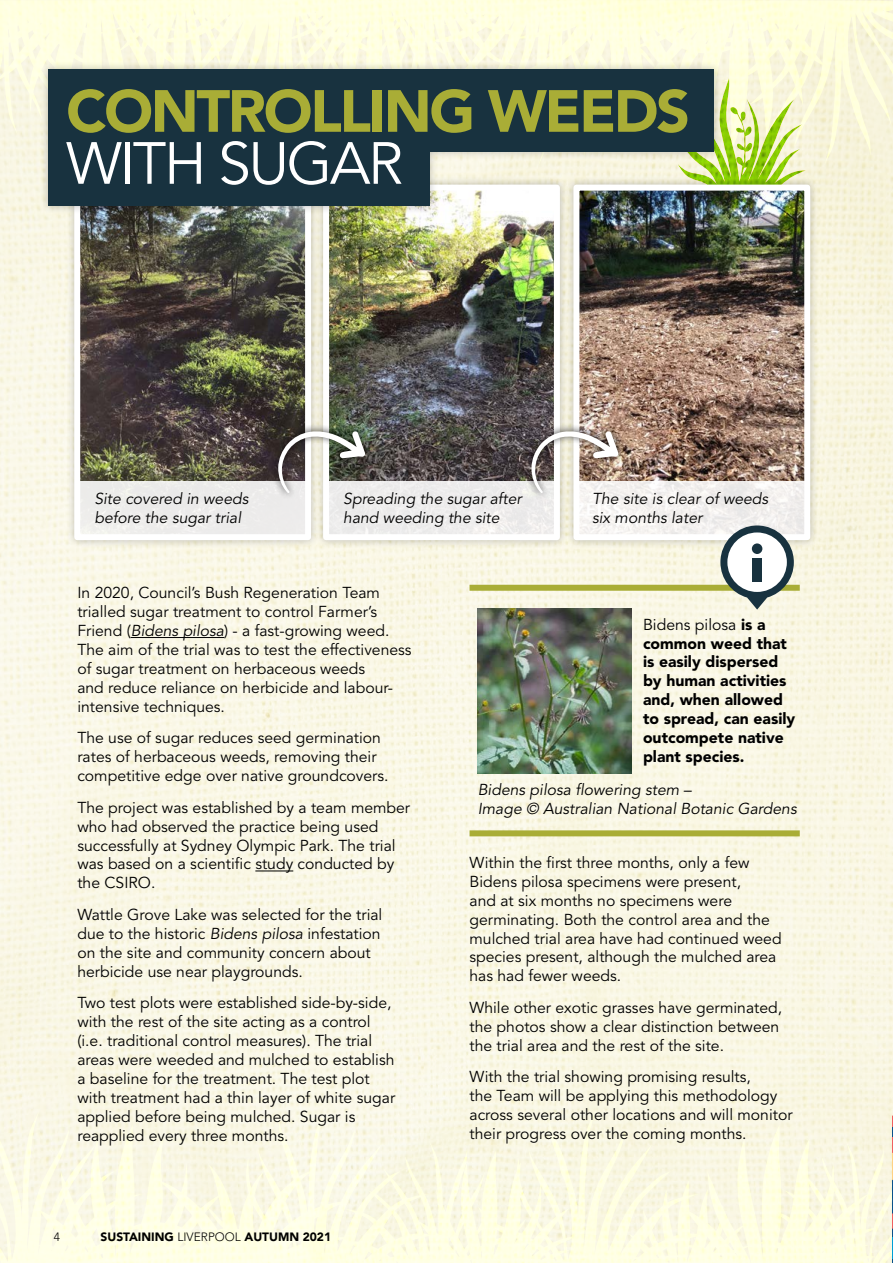
<style>
.page{position:relative;width:893px;height:1263px;background:#fff}
.page>*{position:absolute;margin:0;border:0;box-sizing:border-box;transform-origin:0 0}
.t1{font:900 58.8px "Avenir LT Std";letter-spacing:-.04em;color:#a9ad36}
.t2{font:58.8px "Avenir LT Std";letter-spacing:-.04em;color:#fff}
.t3{font:15.75px/18.9px "Avenir LT Std";color:#000}
.t4{font:italic 15.75px/18.9px "Avenir LT Std";color:#000}
.t5{font:900 15.75px/18.9px "Avenir LT Std";color:#000}
.t6{font:900 12px "Avenir LT Std";color:#000}
.t7{font:300 12px "Avenir LT Std";color:#000}
.s1{font-style:italic}
.s2{font-weight:300}
.s3{font-weight:400}
</style>
<div class="page">
<img style="left:0;top:0;width:893px;height:1263px">
<div style="left:469px;top:830px;width:331px;height:6px;background:#a9ad36"></div>
<div style="left:66px;top:176px;width:253px;height:373px;background:#000;opacity:.25"></div>
<img style="left:81px;top:215px;width:223px;height:266px">
<div style="left:77px;top:481px;width:231px;height:56px;background:#ecebeb"></div>
<div style="left:74px;top:185px;width:237px;height:355px;border:6px solid #fff"></div>
<div style="left:314px;top:176px;width:254px;height:373px;background:#000;opacity:.25"></div>
<img style="left:330px;top:215px;width:223px;height:266px">
<div style="left:326px;top:481px;width:231px;height:56px;background:#edecec"></div>
<div style="left:323px;top:185px;width:237px;height:355px;border:6px solid #fff"></div>
<div style="left:565px;top:176px;width:253px;height:373px;background:#000;opacity:.25"></div>
<img style="left:580px;top:192px;width:223px;height:289px">
<div style="left:575px;top:481px;width:231px;height:56px;background:#f3f0ee"></div>
<div style="left:573px;top:185px;width:237px;height:355px;border:6px solid #fff"></div>
<div style="left:40px;top:60px;width:682px;height:155px;background:#000;opacity:.25"></div>
<div style="left:49px;top:69px;width:665px;height:83px;background:#18323f"></div>
<div style="left:49px;top:117px;width:381px;height:89px;background:#18323f"></div>
<hr style="left:131px;top:637px;width:93px;height:1px;background:#000">
<hr style="left:255px;top:870px;width:38px;height:1px;background:#000">
<div style="left:469px;top:585px;width:331px;height:6px;background:#a9ad36"></div>
<img style="left:478px;top:609px;width:154px;height:165px">
<svg style="left:720px;top:525px;width:74px;height:85px"></svg>
<div style="left:752px;top:543px;width:10px;height:11px;background:#18323f;border-radius:50%"></div>
<div style="left:752px;top:558px;width:10px;height:24px;background:#18323f"></div>
<div style="left:271px;top:423px;width:102px;height:78px;background:#000;opacity:.75"></div>
<svg style="left:278px;top:430px;width:87px;height:64px"></svg>
<div style="left:524px;top:423px;width:102px;height:78px;background:#000;opacity:.75"></div>
<img style="left:531px;top:430px;width:87px;height:64px">
<hr style="left:892px;top:1115px;width:1px;height:104px;background:#f06060">
<svg style="left:892px;top:1152px;width:1px;height:111px"></svg>
<h1 class="t1" style="left:66px;top:76px;width:625px">CONTROLLING WEEDS</h1>
<h1 class="t2" style="left:66px;top:130px;width:338px">WITH SUGAR</h1>
<p class="t4" style="left:94px;top:490px;width:156px">Site covered in weeds before the sugar trial</p>
<p class="t4" style="left:343px;top:490px;width:180px">Spreading the sugar after hand weeding the site</p>
<p class="t4" style="left:592px;top:490px;width:178px">The site is clear of weeds six months later</p>
<p class="t3" style="left:77px;top:584px;width:336px">In 2020, Council’s Bush Regeneration Team trialled sugar treatment to control Farmer’s Friend (<span class="s1">Bidens pilosa</span>) - a fast-growing weed.<br>The aim of the trial was to test the effectiveness of sugar treatment on herbaceous weeds<br>and reduce reliance on herbicide and labour&shy;intensive techniques.</p>
<p class="t3" style="left:77px;top:729px;width:313px">The use of sugar reduces seed germination rates of herbaceous weeds, removing their competitive edge over native groundcovers.</p>
<p class="t3" style="left:77px;top:798px;width:334px">The project was established by a team member who had observed the practice being used successfully at Sydney Olympic Park. The trial was based on a scientific study conducted by the CSIRO.</p>
<p class="t3" style="left:77px;top:905px;width:307px">Wattle Grove Lake was selected for the trial due to the historic <span class="s1">Bidens pilosa</span> infestation on the site and community concern about herbicide use near playgrounds.</p>
<p class="t3" style="left:77px;top:994px;width:319px">Two test plots were established side-by-side, with the rest of the site acting as a control (i.e. traditional control measures). The trial areas were weeded and mulched to establish a baseline for the treatment. The test plot with treatment had a thin layer of white sugar applied before being mulched. Sugar is reapplied every three months.</p>
<p class="t7" style="left:54px;top:1230px;width:8px">4</p>
<p class="t6" style="left:101px;top:1230px;width:232px">SUSTAINING <span class="s2">LIVERPOOL</span> AUTUMN 2021</p>
<p class="t5" style="left:643px;top:615px;width:154px"><span class="s3">Bidens pilosa</span> is a common weed that is easily dispersed by human activities and, when allowed to spread, can easily outcompete native plant species.</p>
<p class="t4" style="left:478px;top:780px;width:321px">Bidens pilosa flowering stem –<br>Image © Australian National Botanic Gardens</p>
<p class="t3" style="left:469px;top:853px;width:314px">Within the first three months, only a few Bidens pilosa specimens were present,<br>and at six months no specimens were germinating. Both the control area and the mulched trial area have had continued weed species present, although the mulched area has had fewer weeds.</p>
<p class="t3" style="left:469px;top:998px;width:314px">While other exotic grasses have germinated, the photos show a clear distinction between the trial area and the rest of the site.</p>
<p class="t3" style="left:469px;top:1068px;width:325px">With the trial showing promising results,<br>the Team will be applying this methodology across several other locations and will monitor their progress over the coming months.</p>
</div>
